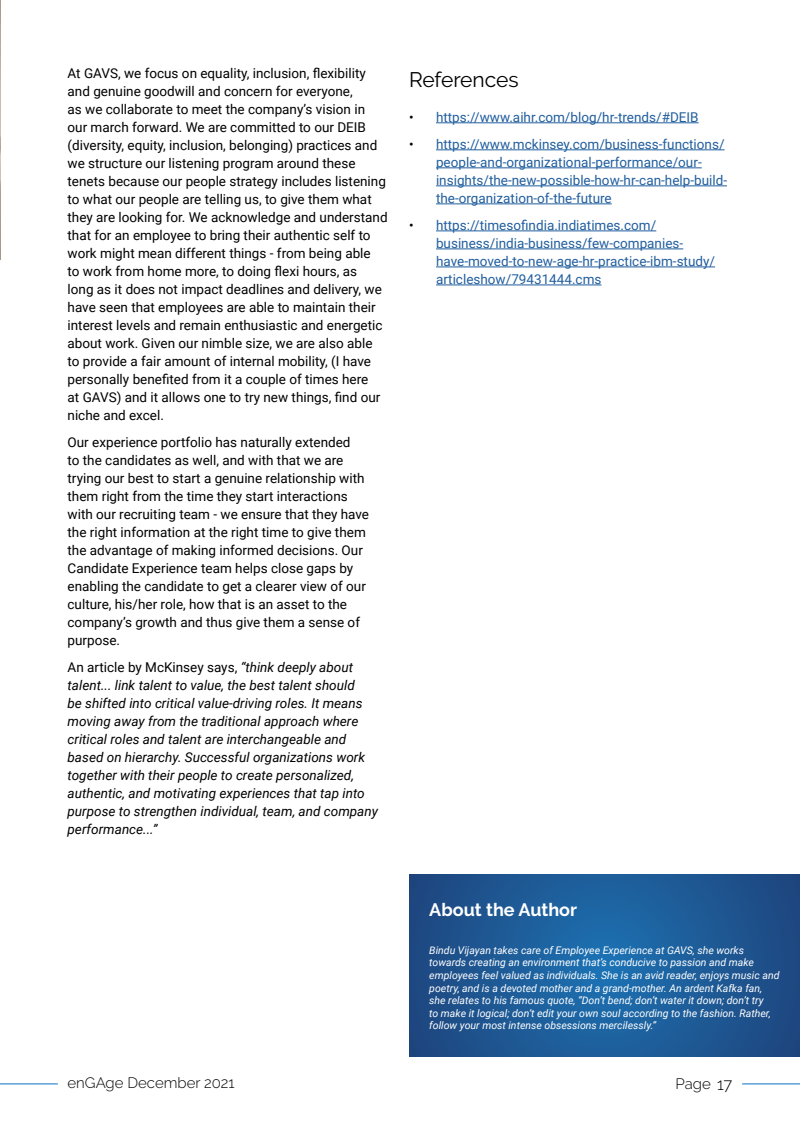
<style>
.page{position:relative;width:800px;height:1124px;background:#fff}
.page>*{position:absolute;margin:0;border:0;box-sizing:border-box;transform-origin:0 0}
.t1{font:21px "Raleway";letter-spacing:-.005em;color:#000}
.t2{font:700 18px "Raleway";color:#fff}
.t3{font:300 15px "Raleway";color:#000}
.t4{font:13.5px/18px "Roboto";color:#000}
.t5{font:italic 13.5px/18px "Roboto";color:#000}
.t6{font:13.5px/18px "Roboto";color:#215e9e}
.t7{font:italic 10.5px/12.6px "Roboto";color:#fff}
.s1{font-style:normal}
.s2{color:#000}
.s3{font-size:16.5px}
</style>
<div class="page">
<hr style="left:0;top:0;width:1px;height:260px;background:#100708">
<hr style="left:436px;top:122px;width:262px;height:1px;background:#215e9e">
<hr style="left:436px;top:149px;width:288px;height:1px;background:#215e9e">
<hr style="left:436px;top:167px;width:265px;height:1px;background:#215e9e">
<hr style="left:436px;top:185px;width:290px;height:1px;background:#215e9e">
<hr style="left:436px;top:203px;width:175px;height:1px;background:#215e9e">
<hr style="left:436px;top:230px;width:220px;height:1px;background:#215e9e">
<hr style="left:436px;top:248px;width:247px;height:1px;background:#215e9e">
<hr style="left:436px;top:266px;width:278px;height:1px;background:#215e9e">
<hr style="left:436px;top:284px;width:165px;height:1px;background:#215e9e">
<svg style="left:409px;top:874px;width:390px;height:182px;background:#1d5994"></svg>
<hr style="left:0;top:1082px;width:58px;height:2px;background:#5ca0d5">
<hr style="left:741px;top:1082px;width:58px;height:2px;background:#5ca0d5">
<p class="t4" style="left:68px;top:63px;width:321px">At GAVS, we focus on equality, inclusion, flexibility and genuine goodwill and concern for everyone,<br>as we collaborate to meet the company’s vision in our march forward. We are committed to our DEIB (diversity, equity, inclusion, belonging) practices and we structure our listening program around these tenets because our people strategy includes listening to what our people are telling us, to give them what they are looking for. We acknowledge and understand that for an employee to bring their authentic self to work might mean different things - from being able<br>to work from home more, to doing flexi hours, as<br>long as it does not impact deadlines and delivery, we have seen that employees are able to maintain their interest levels and remain enthusiastic and energetic about work. Given our nimble size, we are also able to provide a fair amount of internal mobility, (I have personally benefited from it a couple of times here<br>at GAVS) and it allows one to try new things, find our niche and excel.</p>
<p class="t4" style="left:68px;top:432px;width:303px">Our experience portfolio has naturally extended<br>to the candidates as well, and with that we are trying our best to start a genuine relationship with them right from the time they start interactions with our recruiting team - we ensure that they have the right information at the right time to give them the advantage of making informed decisions. Our Candidate Experience team helps close gaps by enabling the candidate to get a clearer view of our culture, his/her role, how that is an asset to the company’s growth and thus give them a sense of purpose.</p>
<p class="t5" style="left:68px;top:657px;width:312px"><span class="s1">An article by McKinsey says,</span> “think deeply about talent... link talent to value, the best talent should<br>be shifted into critical value-driving roles. It means moving away from the traditional approach where critical roles and talent are interchangeable and based on hierarchy. Successful organizations work together with their people to create personalized, authentic, and motivating experiences that tap into purpose to strengthen individual, team, and company performance...”</p>
<h1 class="t1" style="left:409px;top:68px;width:111px">References</h1>
<p class="t6" style="left:409px;top:107px;width:291px"><span class="s2">•</span> https://www.aihr.com/blog/hr-trends/#DEIB</p>
<p class="t6" style="left:436px;top:134px;width:292px;text-indent:-27px"><span class="s2">•</span> https://www.mckinsey.com/business-functions/ people-and-organizational-performance/our&shy;insights/the-new-possible-how-hr-can-help-build&shy;the-organization-of-the-future</p>
<p class="t6" style="left:436px;top:215px;width:280px;text-indent:-27px"><span class="s2">•</span> https://timesofindia.indiatimes.com/ business/india-business/few-companies&shy;have-moved-to-new-age-hr-practice-ibm-study/ articleshow/79431444.cms</p>
<h2 class="t2" style="left:429px;top:899px;width:149px">About the Author</h2>
<p class="t7" style="left:429px;top:943px;width:351px">Bindu Vijayan takes care of Employee Experience at GAVS, she works towards creating an environment that’s conducive to passion and make employees feel valued as individuals. She is an avid reader, enjoys music and poetry, and is a devoted mother and a grand-mother. An ardent Kafka fan, she relates to his famous quote, “Don’t bend; don’t water it down; don’t try<br>to make it logical; don’t edit your own soul according to the fashion. Rather, follow your most intense obsessions mercilessly.”</p>
<p class="t3" style="left:68px;top:1074px;width:168px">enGAge December 2021</p>
<p class="t3" style="left:675px;top:1074px;width:58px">Page <span class="s3">17</span></p>
</div>
